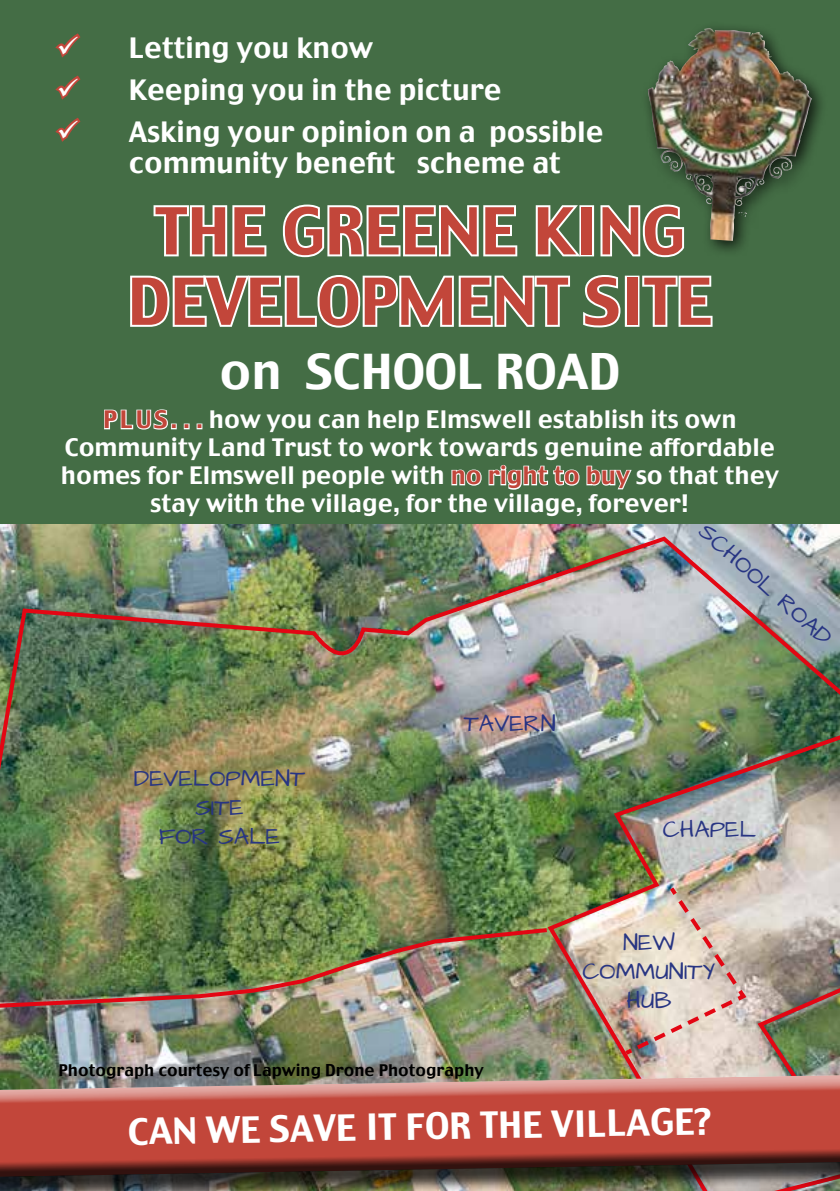
<style>
.page{position:relative;width:840px;height:1191px;background:#fff}
.page>*{position:absolute;margin:0;border:0;box-sizing:border-box;transform-origin:0 0}
.t1{font:64px/70.4px "Charcoal";color:#c2463a;text-align:center}
.t2{font:48px "Charcoal";color:#fff}
.t3{font:36px "Charcoal";color:#fff}
.t4{font:28px/30.8px "Charcoal";color:#fff}
.t5{font:24px/28px "Charcoal";color:#fff;text-align:center}
.t6{font:24px/28.8px "Architects Daughter";color:#283583;text-align:center}
.t7{font:16px "Charcoal";color:#000}
.s1{color:#c2463a}
</style>
<div class="page">
<div style="left:0;top:0;width:839px;height:525px;background:#446d45"></div>
<div style="left:640px;top:20px;width:187px;height:238px;background:#000;opacity:.75"></div>
<img style="left:647px;top:28px;width:59px;height:152px">
<svg style="left:55px;top:33px;width:26px;height:25px"></svg>
<svg style="left:55px;top:75px;width:26px;height:25px"></svg>
<svg style="left:55px;top:117px;width:26px;height:25px"></svg>
<svg style="left:153px;top:205px;width:114px;height:52px"></svg>
<svg style="left:282px;top:204px;width:236px;height:54px"></svg>
<svg style="left:535px;top:205px;width:49px;height:52px"></svg>
<div style="left:579px;top:205px;width:14px;height:51px;border:4px solid #fff"></div>
<svg style="left:600px;top:202px;width:85px;height:56px"></svg>
<svg style="left:130px;top:275px;width:440px;height:53px"></svg>
<svg style="left:583px;top:275px;width:38px;height:53px"></svg>
<div style="left:624px;top:276px;width:15px;height:51px;border:4px solid #fff"></div>
<svg style="left:639px;top:275px;width:74px;height:52px"></svg>
<svg style="left:104px;top:409px;width:73px;height:21px"></svg>
<svg style="left:184px;top:423px;width:5px;height:6px"></svg>
<svg style="left:196px;top:423px;width:6px;height:6px"></svg>
<svg style="left:451px;top:464px;width:181px;height:26px"></svg>
<img style="left:0;top:534px;width:839px;height:539px">
<img style="left:620px;top:883px;width:129px;height:175px">
<div style="left:0;top:1077px;width:839px;height:114px;background:#000;opacity:.75"></div>
<svg style="left:0;top:1073px;width:839px;height:107px;background:#a44e43"></svg>
<p class="t4" style="left:57px;top:33px;width:318px">✓ Letting you know</p>
<p class="t4" style="left:57px;top:76px;width:446px">✓ Keeping you in the picture</p>
<p class="t4" style="left:129px;top:118px;width:476px;text-indent:-72px">✓ Asking your opinion on a possible community benefit scheme at</p>
<h1 class="t1" style="left:127px;top:199px;width:586px">THE GREENE KING<br>DEVELOPMENT SITE</h1>
<h2 class="t2" style="left:219px;top:340px;width:402px">on SCHOOL ROAD</h2>
<p class="t5" style="left:61px;top:407px;width:719px"><span class="s1">PLUS. . .</span> how you can help Elmswell establish its own Community Land Trust to work towards genuine affordable homes for Elmswell people with <span class="s1">no right to buy</span> so that they stay with the village, for the village, forever!</p>
<p class="t6" style="left:134px;top:765px;width:173px">DEVELOPMENT<br>SITE<br>FOR SALE</p>
<p class="t6" style="left:463px;top:710px;width:93px">TAVERN</p>
<p class="t6" style="left:711px;top:517px;width:171px;rotate:42deg">SCHOOL ROAD</p>
<p class="t6" style="left:662px;top:816px;width:95px">CHAPEL</p>
<p class="t7" style="left:59px;top:1060px;width:426px">Photograph courtesy of Lapwing Drone Photography</p>
<p class="t6" style="left:582px;top:928px;width:134px">NEW<br>COMMUNITY<br>HUB</p>
<h3 class="t3" style="left:127px;top:1108px;width:584px;rotate:-1deg">CAN WE SAVE IT FOR THE VILLAGE?</h3>
</div>
